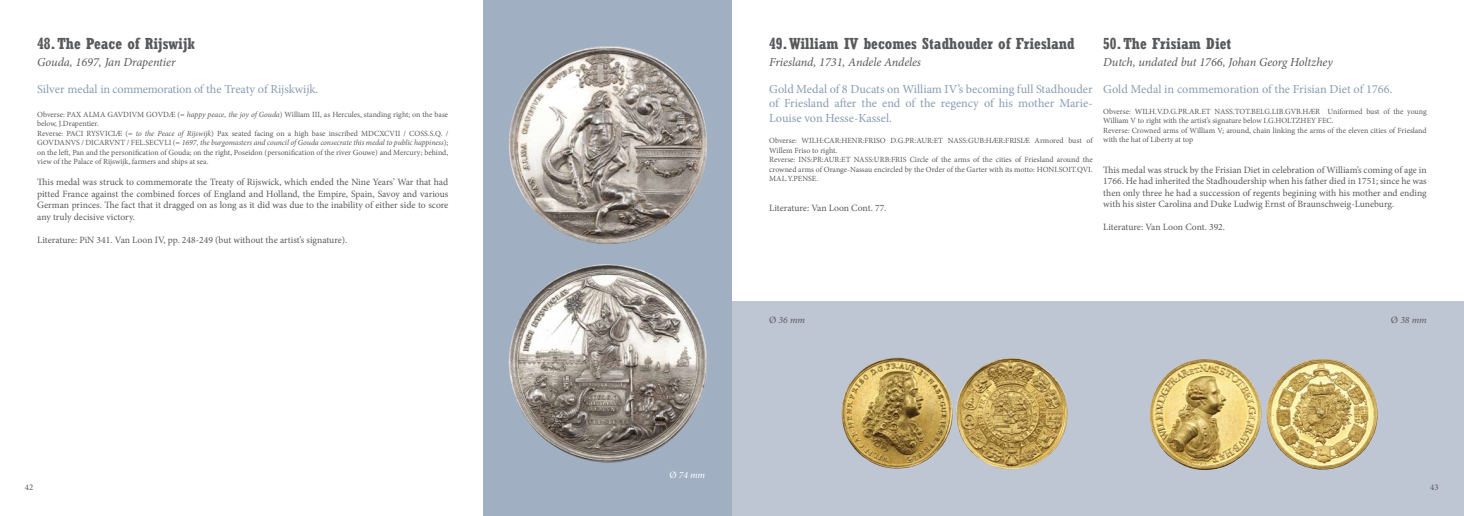
<style>
.page{position:relative;width:1464px;height:516px;background:#fff}
.page>*{position:absolute;margin:0;border:0;box-sizing:border-box;transform-origin:0 0}
.t1{font:700 condensed 15.75px "Rockwell";color:#58595b}
.t2{font:12.25px/14.7px "Minion Pro";letter-spacing:-.005em;color:#889cb3;text-align:justify}
.t3{font:italic 12.25px "Minion Pro";letter-spacing:-.005em;color:#58595b}
.t4{font:9.62px/11.5px "Minion Pro";letter-spacing:-.005em;color:#58595b;text-align:justify}
.t5{font:italic 9.62px "Minion Pro";letter-spacing:-.01em;color:#58595b}
.t6{font:italic 9.62px "Minion Pro";color:#fff}
.t7{font:8.75px "Minion Pro";color:#58595b}
.t8{font:7.88px/9.5px "Minion Pro";color:#58595b}
.s1{font-style:italic}
.s2{font-style:normal}
</style>
<div class="page">
<div style="left:732px;top:301px;width:731px;height:215px;background:#bec6d4"></div>
<div style="left:484px;top:0;width:248px;height:516px;background:#a1afc2"></div>
<img style="left:508px;top:46px;width:199px;height:198px">
<img style="left:956px;top:358px;width:112px;height:112px">
<img style="left:841px;top:358px;width:112px;height:111px">
<img style="left:1266px;top:358px;width:112px;height:112px">
<img style="left:1149px;top:358px;width:113px;height:112px">
<img style="left:508px;top:264px;width:199px;height:199px">
<h1 class="t1" style="left:37px;top:34px;width:159px">48. The Peace of Rijswijk</h1>
<h2 class="t3" style="left:37px;top:54px;width:140px">Gouda, 1697, Jan Drapentier</h2>
<h2 class="t2" style="left:37px;top:82px;width:283px">Silver medal in commemoration of the Treaty of Rijskwijk.</h2>
<p class="t8" style="left:37px;top:110px;width:412px">Obverse: PAX ALMA GAVDIVM GOVDÆ (= <span class="s1">happy peace, the joy of Gouda</span>) William III, as Hercules, standing right; on the base below, J.Drapentier.<br>Reverse: PACI RYSVICIÆ (= <span class="s1">to the Peace of Rijswijk</span>) Pax seated facing on a high base inscribed MDCXCVII / COSS.S.Q. / GOVDANVS / DICARVNT / FEL.SECVLI (= <span class="s1">1697, the burgomasters and council of Gouda consecrate this medal to public happiness</span>); on the left, Pan and the personification of Gouda; on the right, Poseidon (personification of the river Gouwe) and Mercury; behind, view of the Palace of Rijswijk, farmers and ships at sea.</p>
<p class="t4" style="left:37px;top:176px;width:412px">This medal was struck to commemorate the Treaty of Rijswick, which ended the Nine Years’ War that had pitted France against the combined forces of England and Holland, the Empire, Spain, Savoy and various German princes. The fact that it dragged on as long as it did was due to the inability of either side to score any truly decisive victory.</p>
<p class="t4" style="left:37px;top:234px;width:312px">Literature: PiN 341. Van Loon IV, pp. 248-249 (but without the artist’s signature).</p>
<p class="t6" style="left:669px;top:469px;width:37px"><span class="s2">Ø</span> 74 mm</p>
<h1 class="t1" style="left:769px;top:34px;width:307px">49. William IV becomes Stadhouder of Friesland</h1>
<h2 class="t3" style="left:769px;top:54px;width:153px">Friesland, 1731, Andele Andeles</h2>
<h2 class="t2" style="left:769px;top:82px;width:325px">Gold Medal of 8 Ducats on William IV’s becoming full Stadhouder of Friesland after the end of the regency of his mother Marie-Louise von Hesse-Kassel.</h2>
<p class="t8" style="left:769px;top:136px;width:325px">Obverse: WILH:CAR:HENR:FRISO D.G.PR:AUR:ET NASS:GUB:HÆR:FRISIÆ Armored bust of Willem Friso to right.<br>Reverse: INS:PR:AUR:ET NASS:URB:FRIS Circle of the arms of the cities of Friesland around the crowned arms of Orange-Nassau encircled by the Order of the Garter with its motto: HONI.SOIT.QVI.<br>MAL.Y.PENSE.</p>
<p class="t4" style="left:769px;top:203px;width:119px">Literature: Van Loon Cont. 77.</p>
<h1 class="t1" style="left:1103px;top:34px;width:129px">50. The Frisiam Diet</h1>
<h2 class="t3" style="left:1103px;top:54px;width:231px">Dutch, undated but 1766, Johan Georg Holtzhey</h2>
<h2 class="t2" style="left:1103px;top:82px;width:291px">Gold Medal in commemoration of the Frisian Diet of 1766.</h2>
<p class="t8" style="left:1103px;top:107px;width:325px">Obverse: WILH.V.D.G.PR.AR.ET NASS.TOT.BELG.LIB.GVB.HÆR Uniformed bust of the young William V to right with the artist’s signature below I.G.HOLTZHEY FEC.<br>Reverse: Crowned arms of William V; around, chain linking the arms of the eleven cities of Friesland with the hat of Liberty at top</p>
<p class="t4" style="left:1103px;top:164px;width:325px">This medal was struck by the Frisian Diet in celebration of William’s coming of age in 1766. He had inherited the Stadhoudership when his father died in 1751; since he was then only three he had a succession of regents begining with his mother and ending with his sister Carolina and Duke Ludwig Ernst of Braunschweig-Luneburg.</p>
<p class="t4" style="left:1103px;top:221px;width:123px">Literature: Van Loon Cont. 392.</p>
<p class="t5" style="left:769px;top:314px;width:37px"><span class="s2">Ø</span> 36 mm</p>
<p class="t5" style="left:1390px;top:314px;width:37px"><span class="s2">Ø</span> 38 mm</p>
<p class="t7" style="left:25px;top:481px;width:10px">42</p>
<p class="t7" style="left:1430px;top:481px;width:10px">43</p>
</div>
